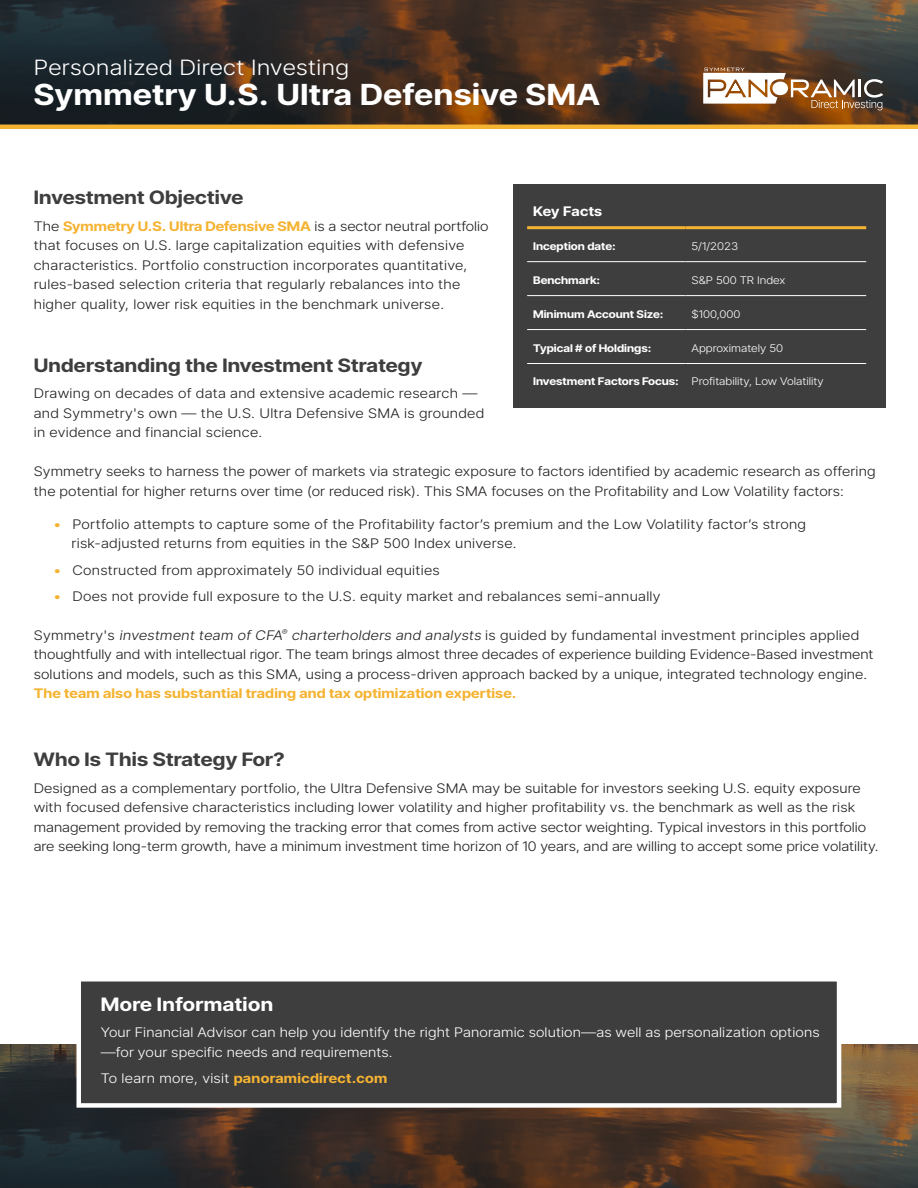
<style>
.page{position:relative;width:918px;height:1188px;background:#fff}
.page>*{position:absolute;margin:0;border:0;box-sizing:border-box;transform-origin:0 0}
.t1{font:700 33px "Stage Grotesk";letter-spacing:.02em;color:#fff}
.t2{font:300 24px "Stage Grotesk";letter-spacing:.02em;color:#fff}
.t3{font:700 21px "Stage Grotesk";letter-spacing:.01em;color:#3e3e3f}
.t4{font:700 21px "Stage Grotesk";letter-spacing:.02em;color:#fff}
.Body{font:300 15px/19.5px "Stage Grotesk";letter-spacing:.01em;color:#231f20}
.Body-2{font:300 15px/19.5px "Stage Grotesk";letter-spacing:.01em;color:#fff}
.Bullet{font:300 15px "Stage Grotesk";letter-spacing:.02em;color:#231f20}
.t5{font:700 15px "Stage Grotesk";letter-spacing:.02em;color:#f5b332}
.t6{font:700 15px "Stage Grotesk";letter-spacing:.015em;color:#fff}
.t7{font:700 12px "Stage Grotesk";color:#fff}
.t8{font:300 12px "Stage Grotesk";color:#fff}
.s1{font-weight:700;color:#f5b332}
.s2{font-style:italic}
.s3{font-weight:300;color:#fff}
</style>
<div class="page">
<img style="left:0;top:0;width:918px;height:125px">
<svg style="left:703px;top:68px;width:180px;height:42px"></svg>
<hr style="left:0;top:125px;width:918px;height:4px;background:#f5b332">
<img style="left:0;top:1045px;width:918px;height:143px">
<div style="left:513px;top:185px;width:373px;height:223px;background:#3e3e3f"></div>
<div style="left:76px;top:977px;width:765px;height:131px;background:#3e3e3f;border:4px solid #fff"></div>
<hr style="left:527px;top:261px;width:159px;height:1px;background:#fff">
<hr style="left:686px;top:261px;width:180px;height:1px;background:#fff">
<hr style="left:527px;top:295px;width:159px;height:1px;background:#fff">
<hr style="left:686px;top:295px;width:180px;height:1px;background:#fff">
<hr style="left:527px;top:329px;width:159px;height:1px;background:#fff">
<hr style="left:686px;top:329px;width:180px;height:1px;background:#fff">
<hr style="left:527px;top:363px;width:159px;height:1px;background:#fff">
<hr style="left:686px;top:363px;width:180px;height:1px;background:#fff">
<hr style="left:527px;top:226px;width:159px;height:3px;background:#f5b332">
<hr style="left:686px;top:226px;width:180px;height:3px;background:#f5b332">
<p class="t2" style="left:34px;top:52px;width:317px">Personalized Direct Investing</p>
<p class="t1" style="left:34px;top:73px;width:568px">Symmetry U.S. Ultra Defensive SMA</p>
<p class="t3" style="left:34px;top:184px;width:211px">Investment Objective</p>
<p class="Body" style="left:34px;top:216px;width:456px">The <span class="s1">Symmetry U.S. Ultra Defensive SMA</span> is a sector neutral portfolio that focuses on U.S. large capitalization equities with defensive characteristics. Portfolio construction incorporates quantitative, rules-based selection criteria that regularly rebalances into the higher quality, lower risk equities in the benchmark universe.</p>
<p class="t6" style="left:533px;top:201px;width:71px">Key Facts</p>
<p class="t7" style="left:533px;top:238px;width:84px">Inception date:</p>
<p class="t8" style="left:692px;top:239px;width:48px">5/1/2023</p>
<p class="t7" style="left:533px;top:272px;width:69px">Benchmark:</p>
<p class="t8" style="left:692px;top:273px;width:95px">S&amp;P 500 TR Index</p>
<p class="t7" style="left:533px;top:306px;width:132px">Minimum Account Size:</p>
<p class="t8" style="left:692px;top:307px;width:50px">$100,000</p>
<p class="t7" style="left:533px;top:340px;width:120px">Typical # of Holdings:</p>
<p class="t8" style="left:692px;top:340px;width:93px">Approximately 50</p>
<p class="t7" style="left:533px;top:374px;width:147px">Investment Factors Focus:</p>
<p class="t8" style="left:692px;top:374px;width:134px">Profitability, Low Volatility</p>
<p class="t3" style="left:34px;top:352px;width:390px">Understanding the Investment Strategy</p>
<p class="Body" style="left:34px;top:384px;width:452px">Drawing on decades of data and extensive academic research — and Symmetry's own — the U.S. Ultra Defensive SMA is grounded in evidence and financial science.</p>
<p class="Body" style="left:34px;top:462px;width:843px">Symmetry seeks to harness the power of markets via strategic exposure to factors identified by academic research as offering the potential for higher returns over time (or reduced risk). This SMA focuses on the Profitability and Low Volatility factors:</p>
<p class="Body" style="left:72px;top:514px;width:736px;text-indent:-18px"><span class="s1">•</span> Portfolio attempts to capture some of the Profitability factor’s premium and the Low Volatility factor’s strong risk-adjusted returns from equities in the S&amp;P 500 Index universe.</p>
<p class="Body" style="left:54px;top:560px;width:387px"><span class="s1">•</span> Constructed from approximately 50 individual equities</p>
<p class="Bullet" style="left:54px;top:587px;width:608px"><span class="s1">•</span> Does not provide full exposure to the U.S. equity market and rebalances semi-annually</p>
<p class="Body" style="left:34px;top:625px;width:841px">Symmetry's <span class="s2">investment team of CFA</span><sup>®</sup> <span class="s2">charterholders and analysts</span> is guided by fundamental investment principles applied thoughtfully and with intellectual rigor. The team brings almost three decades of experience building Evidence-Based investment solutions and models, such as this SMA, using a process-driven approach backed by a unique, integrated technology engine.<br><span class="s1">The team also has substantial trading and tax optimization expertise.</span></p>
<p class="t3" style="left:34px;top:746px;width:252px">Who Is This Strategy For?</p>
<p class="Body" style="left:34px;top:778px;width:846px">Designed as a complementary portfolio, the Ultra Defensive SMA may be suitable for investors seeking U.S. equity exposure with focused defensive characteristics including lower volatility and higher profitability vs. the benchmark as well as the risk management provided by removing the tracking error that comes from active sector weighting. Typical investors in this portfolio are seeking long-term growth, have a minimum investment time horizon of 10 years, and are willing to accept some price volatility.</p>
<p class="t4" style="left:101px;top:991px;width:174px">More Information</p>
<p class="Body-2" style="left:101px;top:1023px;width:720px">Your Financial Advisor can help you identify the right Panoramic solution—as well as personalization options —for your specific needs and requirements.</p>
<p class="t5" style="left:101px;top:1068px;width:288px"><span class="s3">To learn more, visit</span> panoramicdirect.com</p>
</div>
